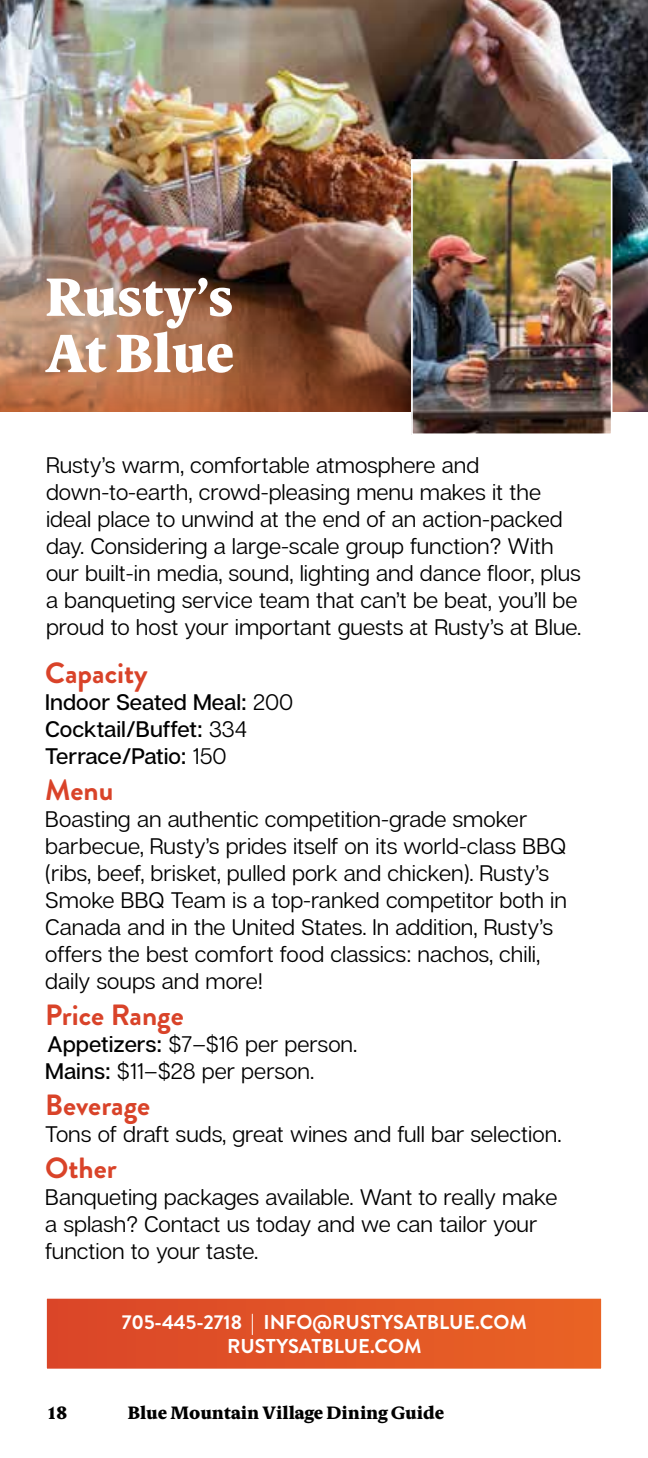
<style>
.page{position:relative;width:648px;height:1458px;background:#fff}
.page>*{position:absolute;margin:0;border:0;box-sizing:border-box;transform-origin:0 0}
.t1{font:900 54px/56.2px "Berlingske Serif Tx";color:#fff}
.t2{font:700 29.25px "Brandon Grotesque";color:#d94329}
.t3{font:22.5px/27px "Articulat CF";color:#000}
.t4{font:500 22.5px/27px "Articulat CF";color:#000}
.t5{font:700 20.03px/24.8px "Brandon Grotesque";color:#fff;text-align:center}
.t6{font:900 18px "Berlingske Serif Tx";color:#000}
.s1{font-weight:400}
.s2{font-weight:500}
</style>
<div class="page">
<img style="left:0;top:0;width:648px;height:53px">
<div style="left:46px;top:1298px;width:556px;height:72px;background:linear-gradient(to right,#da4528,#e96324)"></div>
<div style="left:45px;top:1297px;width:558px;height:73px;border:2px solid #fff"></div>
<img style="left:0;top:53px;width:648px;height:358px">
<img style="left:414px;top:162px;width:195px;height:270px">
<div style="left:411px;top:159px;width:201px;height:276px;border:2px solid #fff"></div>
<h1 class="t1" style="left:45px;top:268px;width:191px">Rusty’s<br>At Blue</h1>
<p class="t3" style="left:46px;top:452px;width:537px">Rusty’s warm, comfortable atmosphere and down-to-earth, crowd-pleasing menu makes it the ideal place to unwind at the end of an action-packed day. Considering a large-scale group function? With our built-in media, sound, lighting and dance floor, plus a banqueting service team that can’t be beat, you’ll be proud to host your important guests at Rusty’s at Blue.</p>
<h2 class="t2" style="left:45px;top:653px;width:104px">Capacity</h2>
<p class="t4" style="left:45px;top:690px;width:250px">Indoor Seated Meal: <span class="s1">200<br></span>Cocktail/Buffet: <span class="s1">334<br></span>Terrace/Patio: <span class="s1">150</span></p>
<h2 class="t2" style="left:45px;top:770px;width:70px">Menu</h2>
<p class="t3" style="left:45px;top:807px;width:523px">Boasting an authentic competition-grade smoker barbecue, Rusty’s prides itself on its world-class BBQ (ribs, beef, brisket, pulled pork and chicken). Rusty’s Smoke BBQ Team is a top-ranked competitor both in Canada and in the United States. In addition, Rusty’s offers the best comfort food classics: nachos, chili, daily soups and more!</p>
<h2 class="t2" style="left:45px;top:995px;width:140px">Price Range</h2>
<p class="t3" style="left:45px;top:1032px;width:314px"><span class="s2">Appetizers:</span> $7–$16 per person.<br><span class="s2">Mains:</span> $11–$28 per person.</p>
<h2 class="t2" style="left:45px;top:1085px;width:107px">Beverage</h2>
<p class="t3" style="left:45px;top:1122px;width:518px">Tons of draft suds, great wines and full bar selection.</p>
<h2 class="t2" style="left:45px;top:1148px;width:73px">Other</h2>
<p class="t3" style="left:45px;top:1185px;width:514px">Banqueting packages available. Want to really make a splash? Contact us today and we can tailor your function to your taste.</p>
<p class="t5" style="left:122px;top:1310px;width:407px">705-445-2718 | INFO@RUSTYSATBLUE.COM<br>RUSTYSATBLUE.COM</p>
<p class="t6" style="left:47px;top:1400px;width:22px">18</p>
<p class="t6" style="left:128px;top:1400px;width:318px">Blue Mountain Village Dining Guide</p>
</div>
